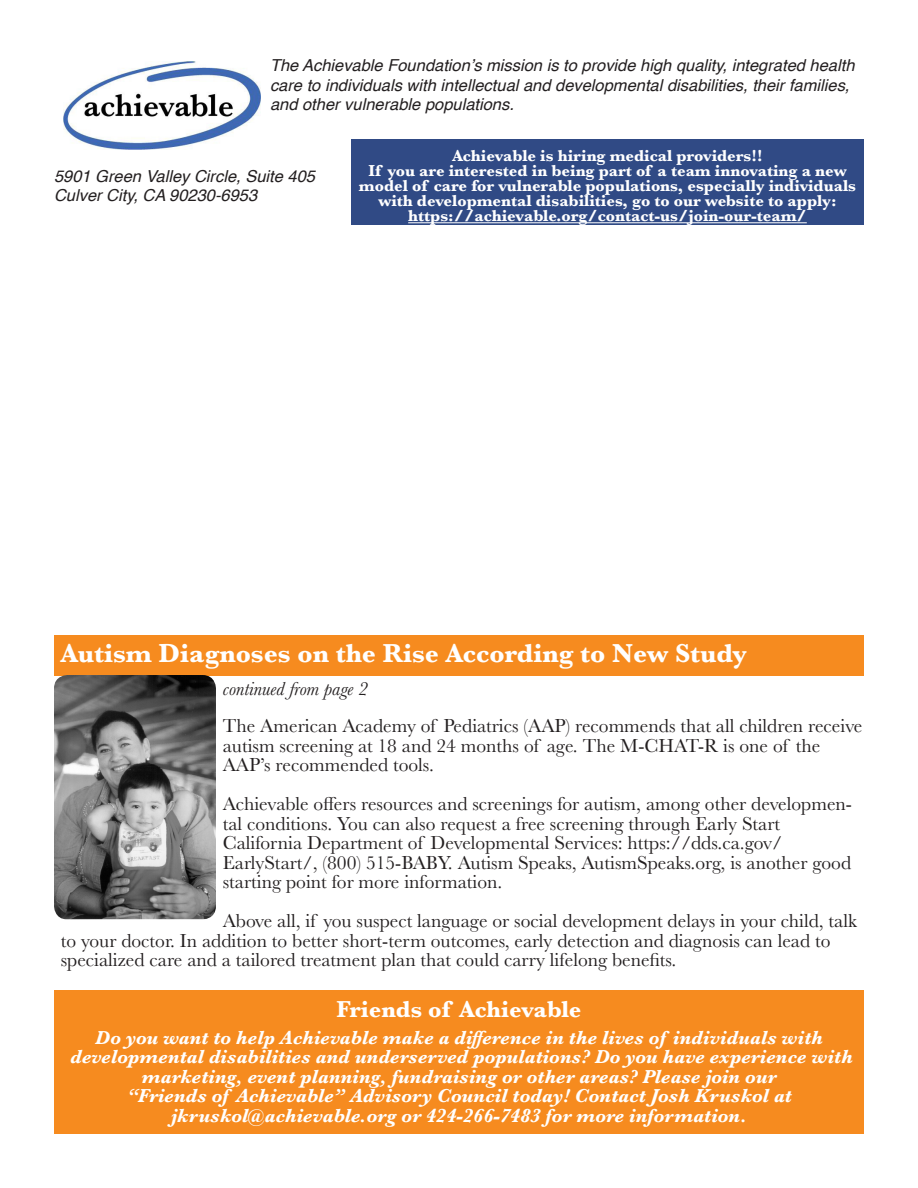
<style>
.page{position:relative;width:918px;height:1188px;background:#fff}
.page>*{position:absolute;margin:0;border:0;box-sizing:border-box;transform-origin:0 0}
.t1{font:700 27px "Baskerville";color:#fff}
.t2{font:700 24px "Baskerville";color:#fff}
.t3{font:19.5px/19.5px "Baskerville";color:#231f20}
.t4{font:italic 700 19.5px/19.5px "Baskerville";color:#fff;text-align:center}
.t5{font:italic 19.5px "Baskerville";color:#231f20}
.t6{font:700 16.5px/15px "Baskerville";color:#fff;text-align:center}
.t7{font:italic 16.5px/19.8px "Helvetica";color:#231f20}
</style>
<div class="page">
<img style="left:64px;top:62px;width:196px;height:87px">
<div style="left:54px;top:635px;width:810px;height:41px;background:#f68b1f"></div>
<div style="left:351px;top:140px;width:513px;height:85px;background:#304a85"></div>
<hr style="left:408px;top:222px;width:399px;height:1px;background:#fff">
<img style="left:54px;top:675px;width:162px;height:245px">
<div style="left:54px;top:990px;width:810px;height:144px;background:#f68b1f"></div>
<p class="t7" style="left:270px;top:56px;width:586px">The Achievable Foundation’s mission is to provide high quality, integrated health care to individuals with intellectual and developmental disabilities, their families, and other vulnerable populations.</p>
<p class="t7" style="left:54px;top:167px;width:263px">5901 Green Valley Circle, Suite 405</p>
<p class="t7" style="left:54px;top:186px;width:205px">Culver City, CA 90230-6953</p>
<p class="t6" style="left:452px;top:148px;width:312px">Achievable is hiring medical providers!!</p>
<p class="t6" style="left:359px;top:163px;width:499px">If you are interested in being part of a team innovating a new model of care for vulnerable populations, especially individuals with developmental disabilities, go to our website to apply:</p>
<p class="t6" style="left:408px;top:208px;width:400px">https://achievable.org/contact-us/join-our-team/</p>
<p class="t1" style="left:61px;top:635px;width:688px">Autism Diagnoses on the Rise According to New Study</p>
<p class="t5" style="left:223px;top:675px;width:147px">continued from page 2</p>
<p class="t3" style="left:223px;top:716px;width:641px">The American Academy of Pediatrics (AAP) recommends that all children receive autism screening at 18 and 24 months of age. The M-CHAT-R is one of the<br>AAP’s recommended tools.</p>
<p class="t3" style="left:223px;top:794px;width:631px">Achievable offers resources and screenings for autism, among other developmen&shy;tal conditions. You can also request a free screening through Early Start</p>
<p class="t3" style="left:223px;top:833px;width:630px">California Department of Developmental Services: https://dds.ca.gov/<br>EarlyStart/, (800) 515-BABY. Autism Speaks, AutismSpeaks.org, is another good starting point for more information.</p>
<p class="t3" style="left:61px;top:911px;width:798px;text-indent:162px">Above all, if you suspect language or social development delays in your child, talk to your doctor. In addition to better short-term outcomes, early detection and diagnosis can lead to specialized care and a tailored treatment plan that could carry lifelong benefits.</p>
<p class="t2" style="left:337px;top:992px;width:246px">Friends of Achievable</p>
<p class="t4" style="left:95px;top:1028px;width:729px">Do you want to help Achievable make a difference in the lives of individuals with</p>
<p class="t4" style="left:70px;top:1047px;width:784px">developmental disabilities and underserved populations? Do you have experience with marketing, event planning, fundraising or other areas? Please join our</p>
<p class="t4" style="left:126px;top:1086px;width:667px">“Friends of Achievable” Advisory Council today! Contact Josh Kruskol at</p>
<p class="t4" style="left:171px;top:1106px;width:577px">jkruskol@achievable.org or 424-266-7483 for more information.</p>
</div>
